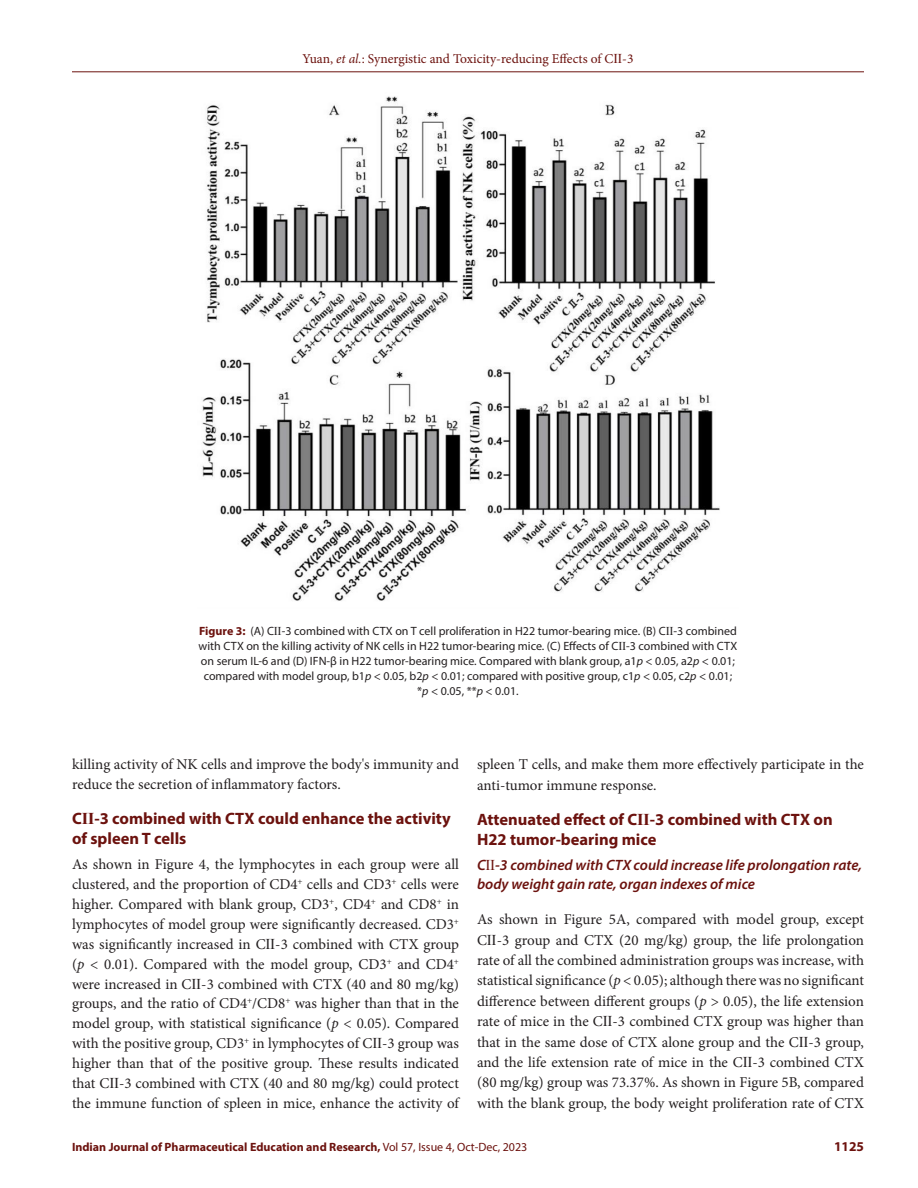
<style>
.page{position:relative;width:918px;height:1188px;background:#fff}
.page>*{position:absolute;margin:0;border:0;box-sizing:border-box;transform-origin:0 0}
.Heading_2{font:700 16.5px/19.8px "Myriad Pro";color:#6c120e}
.Body_text__FO{font:15px/19.8px "Minion Pro";color:#231f20}
.Body_text{font:15px/20.4px "Minion Pro";color:#231f20;text-align:justify}
.Heading_3_after_head{font:italic 600 15px/18.9px "Myriad Pro";color:#6c120e}
.t1{font:13.5px "Minion Pro";color:#6c120e}
.t2{font:700 13.5px "Myriad Pro";color:#6c120e}
.FIG_Caption{font:12px/15px "Myriad Pro";color:#231f20;text-align:center}
.t3{font:700 12px "Myriad Pro";color:#6c120e}
.s1{font-style:italic}
.s2{font-family:"Times New Roman"}
.s3{font-weight:700;color:#6c120e}
.s4{font-family:"Times New Roman";font-weight:400;font-style:normal}
.s5{font-weight:400}
</style>
<div class="page">
<hr style="left:72px;top:72px;width:792px;height:1px;background:#6c120e">
<img style="left:202px;top:96px;width:518px;height:505px">
<p class="t1" style="left:303px;top:50px;width:332px">Yuan, <span class="s1">et al.</span>: Synergistic and Toxicity-reducing Effects of C<span class="s2">Ⅱ</span>-3</p>
<p class="FIG_Caption" style="left:199px;top:623px;width:540px"><span class="s3">Figure 3:</span> (A) C<span class="s2">Ⅱ</span>-3 combined with CTX on T cell proliferation in H22 tumor-bearing mice. (B) C<span class="s2">Ⅱ</span>-3 combined with CTX on the killing activity of NK cells in H22 tumor-bearing mice. (C) Effects of C<span class="s2">Ⅱ</span>-3 combined with CTX on serum IL-6 and (D) IFN-β in H22 tumor-bearing mice. Compared with blank group, a1<span class="s1">p</span> &lt; 0.05, a2<span class="s1">p</span> &lt; 0.01; compared with model group, b1<span class="s1">p</span> &lt; 0.05, b2<span class="s1">p</span> &lt; 0.01; compared with positive group, c1<span class="s1">p</span> &lt; 0.05, c2<span class="s1">p</span> &lt; 0.01; *<span class="s1">p</span> &lt; 0.05, **<span class="s1">p</span> &lt; 0.01.</p>
<p class="Body_text__FO" style="left:72px;top:755px;width:388px">killing activity of NK cells and improve the body's immunity and reduce the secretion of inflammatory factors.</p>
<p class="Heading_2" style="left:72px;top:808px;width:380px">C<span class="s2">Ⅱ</span>-3 combined with CTX could enhance the activity of spleen T cells</p>
<p class="Body_text__FO" style="left:72px;top:855px;width:389px;text-align:justify">As shown in Figure 4, the lymphocytes in each group were all clustered, and the proportion of CD4<sup>+</sup> cells and CD3<sup>+</sup> cells were higher. Compared with blank group, CD3<sup>+</sup>, CD4<sup>+</sup> and CD8<sup>+</sup> in lymphocytes of model group were significantly decreased. CD3<sup>+ </sup>was significantly increased in C<span class="s2">Ⅱ</span>-3 combined with CTX group (<span class="s1">p</span> &lt; 0.01). Compared with the model group, CD3<sup>+</sup> and CD4<sup>+ </sup>were increased in C<span class="s2">Ⅱ</span>-3 combined with CTX (40 and 80 mg/kg) groups, and the ratio of CD4<sup>+</sup>/CD8<sup>+</sup> was higher than that in the model group, with statistical significance (<span class="s1">p</span> &lt; 0.05). Compared with the positive group, CD3<sup>+</sup> in lymphocytes of C<span class="s2">Ⅱ</span>-3 group was higher than that of the positive group. These results indicated that C<span class="s2">Ⅱ</span>-3 combined with CTX (40 and 80 mg/kg) could protect the immune function of spleen in mice, enhance the activity of</p>
<p class="Body_text__FO" style="left:477px;top:754px;width:389px;line-height:20.4px">spleen T cells, and make them more effectively participate in the anti-tumor immune response.</p>
<p class="Heading_2" style="left:477px;top:809px;width:357px;line-height:20.4px">Attenuated effect of C<span class="s2">Ⅱ</span>-3 combined with CTX on<br>H22 tumor-bearing mice</p>
<p class="Heading_3_after_head" style="left:477px;top:855px;width:386px">C<span class="s4">Ⅱ</span>-3 combined with CTX could increase life prolongation rate, body weight gain rate, organ indexes of mice</p>
<p class="Body_text" style="left:477px;top:909px;width:389px">As shown in Figure 5A, compared with model group, except C<span class="s2">Ⅱ</span>-3 group and CTX (20 mg/kg) group, the life prolongation rate of all the combined administration groups was increase, with statistical significance (<span class="s1">p</span> &lt; 0.05); although there was no significant difference between different groups (<span class="s1">p</span> &gt; 0.05), the life extension rate of mice in the C<span class="s2">Ⅱ</span>-3 combined CTX group was higher than that in the same dose of CTX alone group and the C<span class="s2">Ⅱ</span>-3 group, and the life extension rate of mice in the C<span class="s2">Ⅱ</span>-3 combined CTX (80 mg/kg) group was 73.37%. As shown in Figure 5B, compared with the blank group, the body weight proliferation rate of CTX</p>
<p class="t3" style="left:72px;top:1139px;width:457px">Indian Journal of Pharmaceutical Education and Research, <span class="s5">Vol 57, Issue 4, Oct-Dec, 2023</span></p>
<p class="t2" style="left:834px;top:1137px;width:31px">1125</p>
</div>
